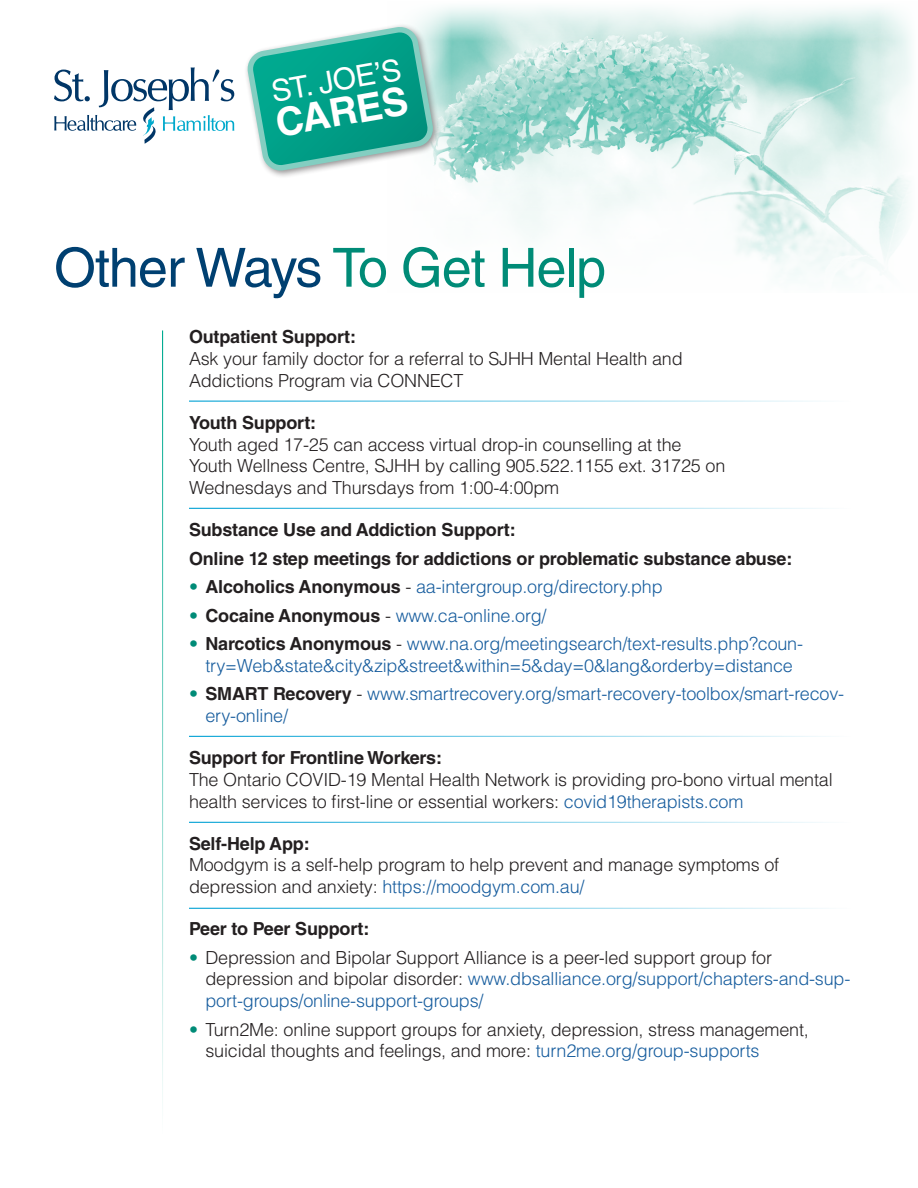
<style>
.page{position:relative;width:918px;height:1188px;background:#fff}
.page>*{position:absolute;margin:0;border:0;box-sizing:border-box;transform-origin:0 0}
.t1{font:54px "Helvetica LT Std";letter-spacing:-.02em;color:#004071}
.t2{font:700 39px "Helvetica LT Std";color:#fff}
.t3{font:30px "Helvetica LT Std";color:#fff}
.t4{font:300 18px/21.8px "Helvetica LT Std";letter-spacing:-.01em;color:#231f20}
.t5{font:300 18px/21.8px "Helvetica LT Std";letter-spacing:-.01em;color:#175d9e;text-align:center}
.t6{font:700 18px "Helvetica LT Std";letter-spacing:-.01em;color:#231f20}
.s1{color:#008b77}
.s2{font-weight:700;color:#231f20}
.s3{color:#231f20}
.s4{color:#175d9e}
</style>
<div class="page">
<img style="left:451px;top:40px;width:427px;height:133px">
<svg style="left:441px;top:40px;width:10px;height:133px"></svg>
<svg style="left:417px;top:7px;width:461px;height:33px"></svg>
<svg style="left:54px;top:67px;width:180px;height:77px"></svg>
<hr style="left:189px;top:401px;width:662px;height:1px;background:#00a1d4">
<hr style="left:189px;top:508px;width:662px;height:1px;background:#00a1d4">
<hr style="left:189px;top:908px;width:662px;height:1px;background:#00a1d4">
<hr style="left:189px;top:822px;width:662px;height:1px;background:#00a1d4">
<hr style="left:189px;top:736px;width:662px;height:1px;background:#00a1d4">
<hr style="left:162px;top:330px;width:1px;height:804px;background:#00ab91">
<div style="left:244px;top:23px;width:197px;height:156px;background:#231f20;opacity:.5"></div>
<svg style="left:249px;top:28px;width:183px;height:142px;background:#3fb4a3"></svg>
<p class="t3" style="left:269px;top:75px;width:133px;rotate:-10deg">ST. JOE’S</p>
<p class="t2" style="left:272px;top:100px;width:135px;rotate:-10deg">CARES</p>
<p class="t1" style="left:54px;top:236px;width:554px">Other Ways <span class="s1">To Get Help</span></p>
<p class="t6" style="left:189px;top:326px;width:169px">Outpatient Support:</p>
<p class="t4" style="left:189px;top:348px;width:495px">Ask your family doctor for a referral to SJHH Mental Health and<br>Addictions Program via CONNECT</p>
<p class="t6" style="left:189px;top:412px;width:129px">Youth Support:</p>
<p class="t4" style="left:189px;top:433px;width:538px">Youth aged 17-25 can access virtual drop-in counselling at the<br>Youth Wellness Centre, SJHH by calling 905.522.1155 ext. 31725 on<br>Wednesdays and Thursdays from 1:00-4:00pm</p>
<p class="t6" style="left:189px;top:519px;width:328px">Substance Use and Addiction Support:</p>
<p class="t6" style="left:189px;top:547px;width:605px">Online 12 step meetings for addictions or problematic substance abuse:</p>
<p class="t5" style="left:189px;top:576px;width:475px"><span class="s1">•</span> <span class="s2">Alcoholics Anonymous</span> <span class="s3">-</span> aa-intergroup.org/directory.php</p>
<p class="t5" style="left:189px;top:604px;width:359px"><span class="s1">•</span> <span class="s2">Cocaine Anonymous</span> <span class="s3">-</span> www.ca-online.org/</p>
<p class="t5" style="left:189px;top:633px;width:616px"><span class="s1">•</span> <span class="s2">Narcotics Anonymous</span> <span class="s3">-</span> www.na.org/meetingsearch/text-results.php?coun&shy;try=Web&amp;state&amp;city&amp;zip&amp;street&amp;within=5&amp;day=0&amp;lang&amp;orderby=distance</p>
<p class="t5" style="left:206px;top:683px;width:640px;text-align:left;text-indent:-17px"><span class="s1">•</span> <span class="s2">SMART Recovery</span> <span class="s3">-</span> www.smartrecovery.org/smart-recovery-toolbox/smart-recov&shy;ery-online/</p>
<p class="t6" style="left:189px;top:747px;width:255px">Support for Frontline Workers:</p>
<p class="t4" style="left:189px;top:768px;width:645px">The Ontario COVID-19 Mental Health Network is providing pro-bono virtual mental health services to first-line or essential workers: <span class="s4">covid19therapists.com</span></p>
<p class="t6" style="left:189px;top:832px;width:122px">Self-Help App:</p>
<p class="t4" style="left:189px;top:854px;width:592px">Moodgym is a self-help program to help prevent and manage symptoms of depression and anxiety: <span class="s4">https://moodgym.com.au/</span></p>
<p class="t6" style="left:189px;top:918px;width:182px">Peer to Peer Support:</p>
<p class="t4" style="left:206px;top:946px;width:646px;text-indent:-17px"><span class="s1">•</span> Depression and Bipolar Support Alliance is a peer-led support group for depression and bipolar disorder: <span class="s4">www.dbsalliance.org/support/chapters-and-sup&shy;port-groups/online-support-groups/</span></p>
<p class="t4" style="left:206px;top:1018px;width:605px;text-indent:-16px"><span class="s1">•</span> Turn2Me: online support groups for anxiety, depression, stress management, suicidal thoughts and feelings, and more: <span class="s4">turn2me.org/group-supports</span></p>
</div>
